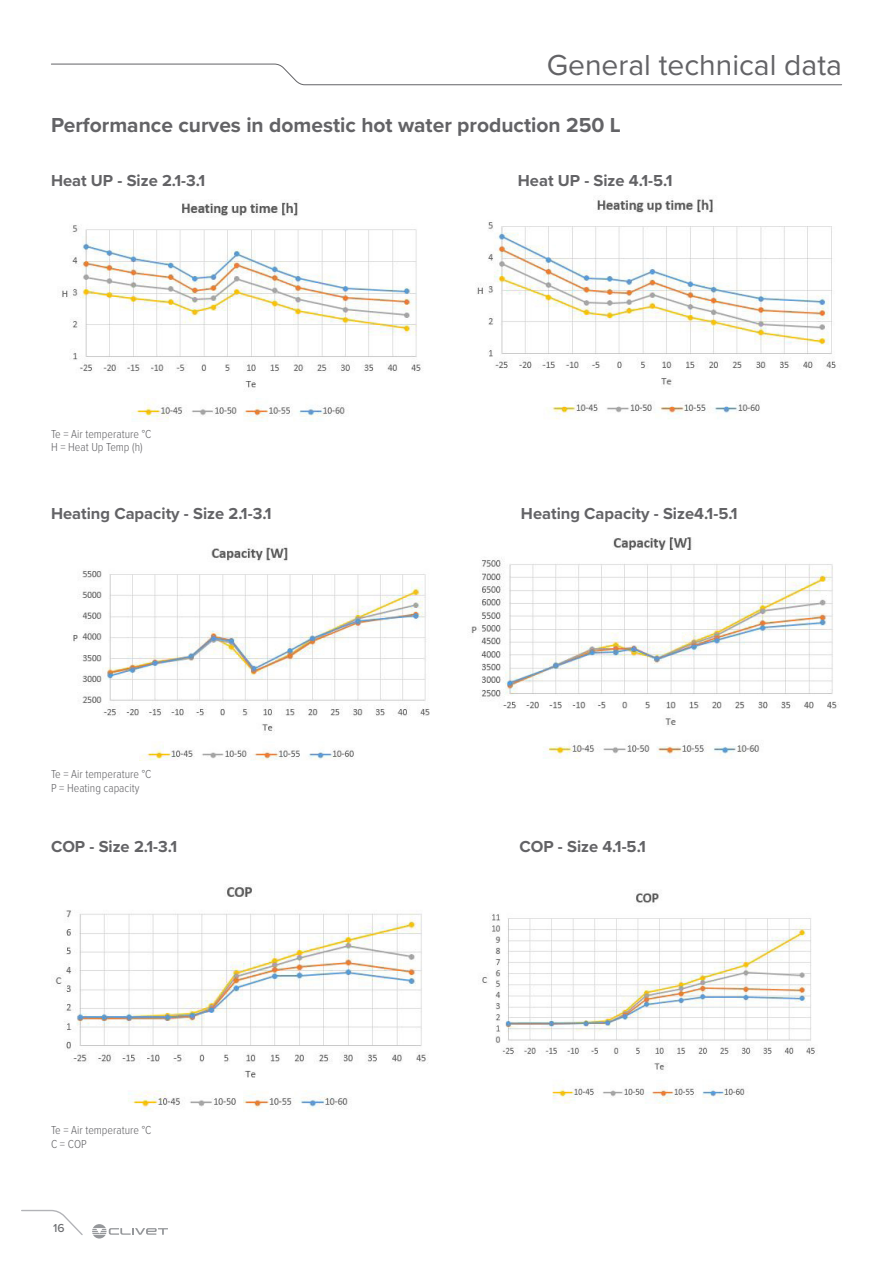
<style>
.page{position:relative;width:893px;height:1263px;background:#fff}
.page>*{position:absolute;margin:0;border:0;box-sizing:border-box;transform-origin:0 0}
.t1{font:30px "Proxima Nova";color:#636366}
.t2{font:700 21px "Proxima Nova";color:#636366}
.t3{font:700 16.5px "Proxima Nova";color:#636366}
.t4{font:300 12px/13.5px "Proxima Nova Cond";color:#636366}
.t5{font:500 12px "Proxima Nova";color:#6c6d70}
</style>
<div class="page">
<svg style="left:51px;top:63px;width:791px;height:22px"></svg>
<svg style="left:21px;top:1209px;width:62px;height:26px"></svg>
<svg style="left:92px;top:1224px;width:76px;height:14px"></svg>
<img style="left:62px;top:201px;width:359px;height:221px">
<img style="left:73px;top:547px;width:357px;height:214px">
<img style="left:54px;top:886px;width:374px;height:223px">
<img style="left:477px;top:198px;width:359px;height:221px">
<img style="left:471px;top:537px;width:368px;height:222px">
<img style="left:482px;top:893px;width:333px;height:211px">
<h1 class="t1" style="left:547px;top:42px;width:297px">General technical data</h1>
<p class="t2" style="left:51px;top:109px;width:571px">Performance curves in domestic hot water production 250 L</p>
<p class="t3" style="left:51px;top:168px;width:156px">Heat UP - Size 2.1-3.1</p>
<p class="t3" style="left:518px;top:168px;width:156px">Heat UP - Size 4.1-5.1</p>
<p class="t4" style="left:51px;top:426px;width:102px">Te = Air temperature °C<br>H = Heat Up Temp (h)</p>
<p class="t3" style="left:51px;top:501px;width:222px">Heating Capacity - Size 2.1-3.1</p>
<p class="t3" style="left:521px;top:501px;width:218px">Heating Capacity - Size4.1-5.1</p>
<p class="t4" style="left:51px;top:767px;width:102px">Te = Air temperature °C<br>P = Heating capacity</p>
<p class="t3" style="left:51px;top:834px;width:128px">COP - Size 2.1-3.1</p>
<p class="t3" style="left:519px;top:834px;width:128px">COP - Size 4.1-5.1</p>
<p class="t4" style="left:51px;top:1123px;width:102px">Te = Air temperature °C<br>C = COP</p>
<p class="t5" style="left:53px;top:1219px;width:13px">16</p>
</div>
